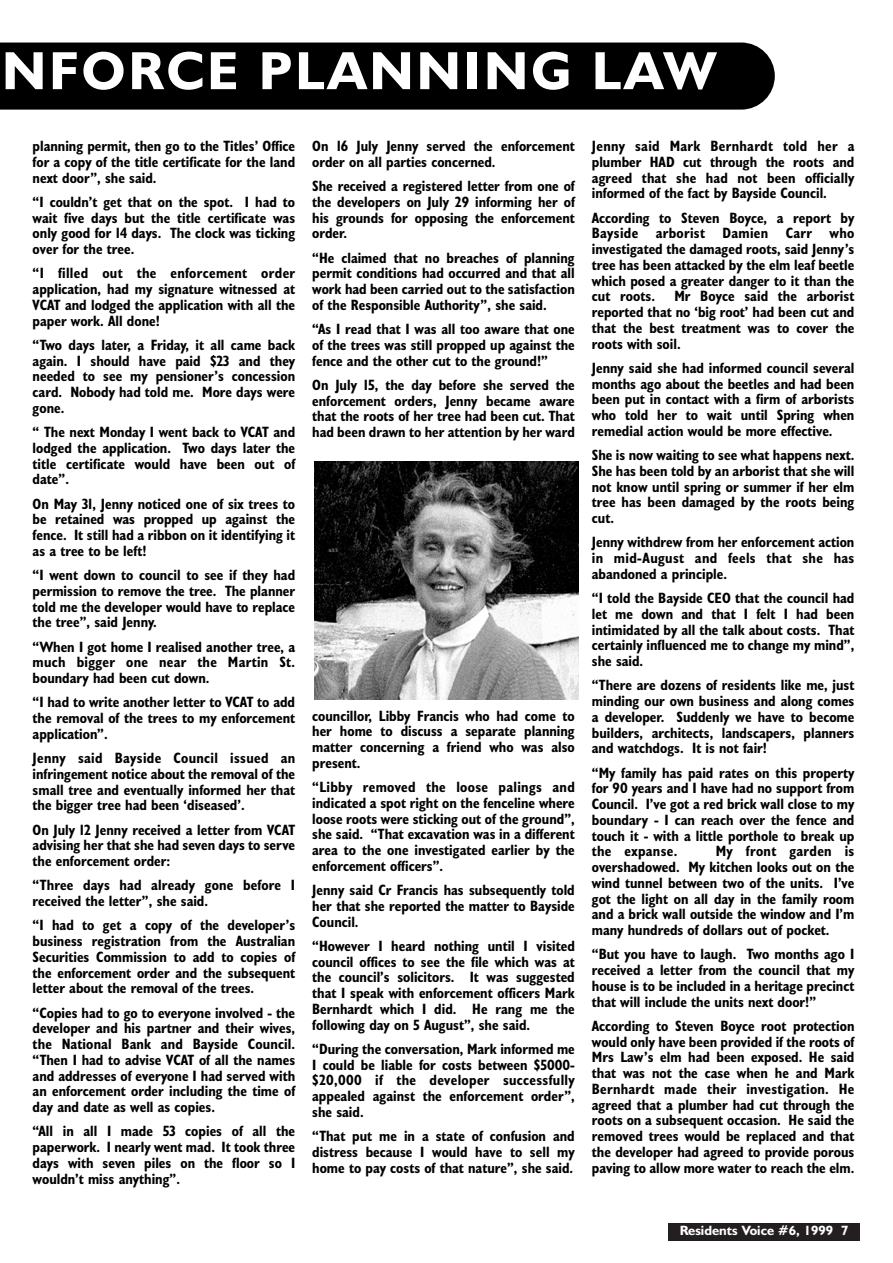
<style>
.page{position:relative;width:893px;height:1263px;background:#fff}
.page>*{position:absolute;margin:0;border:0;box-sizing:border-box;transform-origin:0 0}
.t1{font:700 54px "Humanist 521 BT";letter-spacing:.055em;color:#fff}
.t2{font:700 condensed 15px/15.8px "Humanist 521 BT";color:#000;text-align:justify}
.t3{font:700 13.5px "Humanist 521 BT";color:#fff}
</style>
<div class="page">
<div style="left:668px;top:1224px;width:191px;height:17px;background:#231f20"></div>
<div style="left:0;top:43px;width:774px;height:67px;background:#000"></div>
<img style="left:314px;top:462px;width:264px;height:238px">
<h1 class="t1" style="left:2px;top:51px;width:716px">NFORCE PLANNING LAW</h1>
<p class="t2" style="left:33px;top:140px;width:264px">planning permit, then go to the Titles’ Office for a copy of the title certificate for the land next door”, she said.</p>
<p class="t2" style="left:33px;top:195px;width:264px">“I couldn’t get that on the spot. I had to wait five days but the title certificate was only good for 14 days. The clock was ticking over for the tree.</p>
<p class="t2" style="left:33px;top:267px;width:264px">“I filled out the enforcement order application, had my signature witnessed at VCAT and lodged the application with all the paper work. All done!</p>
<p class="t2" style="left:33px;top:338px;width:264px">“Two days later, a Friday, it all came back again. I should have paid $23 and they needed to see my pensioner’s concession card. Nobody had told me. More days were gone.</p>
<p class="t2" style="left:33px;top:426px;width:264px">“ The next Monday I went back to VCAT and lodged the application. Two days later the title certificate would have been out of date”.</p>
<p class="t2" style="left:33px;top:497px;width:264px">On May 31, Jenny noticed one of six trees to be retained was propped up against the fence. It still had a ribbon on it identifying it as a tree to be left!</p>
<p class="t2" style="left:33px;top:569px;width:264px">“I went down to council to see if they had permission to remove the tree. The planner told me the developer would have to replace the tree”, said Jenny.</p>
<p class="t2" style="left:33px;top:640px;width:264px">“When I got home I realised another tree, a much bigger one near the Martin St. boundary had been cut down.</p>
<p class="t2" style="left:33px;top:696px;width:264px">“I had to write another letter to VCAT to add the removal of the trees to my enforcement application”.</p>
<p class="t2" style="left:33px;top:752px;width:264px">Jenny said Bayside Council issued an infringement notice about the removal of the small tree and eventually informed her that the bigger tree had been ‘diseased’.</p>
<p class="t2" style="left:33px;top:823px;width:264px">On July 12 Jenny received a letter from VCAT advising her that she had seven days to serve the enforcement order:</p>
<p class="t2" style="left:33px;top:879px;width:264px">“Three days had already gone before I received the letter”, she said.</p>
<p class="t2" style="left:33px;top:919px;width:264px">“I had to get a copy of the developer’s business registration from the Australian Securities Commission to add to copies of the enforcement order and the subsequent letter about the removal of the trees.</p>
<p class="t2" style="left:33px;top:1006px;width:264px">“Copies had to go to everyone involved - the developer and his partner and their wives, the National Bank and Bayside Council. “Then I had to advise VCAT of all the names and addresses of everyone I had served with an enforcement order including the time of day and date as well as copies.</p>
<p class="t2" style="left:33px;top:1125px;width:264px">“All in all I made 53 copies of all the paperwork. I nearly went mad. It took three days with seven piles on the floor so I wouldn’t miss anything”.</p>
<p class="t2" style="left:312px;top:140px;width:264px">On 16 July Jenny served the enforcement order on all parties concerned.</p>
<p class="t2" style="left:312px;top:180px;width:264px">She received a registered letter from one of the developers on July 29 informing her of his grounds for opposing the enforcement order.</p>
<p class="t2" style="left:312px;top:251px;width:264px">“He claimed that no breaches of planning permit conditions had occurred and that all work had been carried out to the satisfaction of the Responsible Authority”, she said.</p>
<p class="t2" style="left:312px;top:323px;width:264px">“As I read that I was all too aware that one of the trees was still propped up against the fence and the other cut to the ground!”</p>
<p class="t2" style="left:312px;top:378px;width:264px">On July 15, the day before she served the enforcement orders, Jenny became aware that the roots of her tree had been cut. That had been drawn to her attention by her ward</p>
<p class="t2" style="left:312px;top:709px;width:264px">councillor, Libby Francis who had come to her home to discuss a separate planning matter concerning a friend who was also present.</p>
<p class="t2" style="left:312px;top:781px;width:264px">“Libby removed the loose palings and indicated a spot right on the fenceline where loose roots were sticking out of the ground”, she said. “That excavation was in a different area to the one investigated earlier by the enforcement officers”.</p>
<p class="t2" style="left:312px;top:884px;width:264px">Jenny said Cr Francis has subsequently told her that she reported the matter to Bayside Council.</p>
<p class="t2" style="left:312px;top:939px;width:264px">“However I heard nothing until I visited council offices to see the file which was at the council’s solicitors. It was suggested that I speak with enforcement officers Mark Bernhardt which I did. He rang me the following day on 5 August”, she said.</p>
<p class="t2" style="left:312px;top:1042px;width:264px">“During the conversation, Mark informed me I could be liable for costs between $5000- $20,000 if the developer successfully appealed against the enforcement order”, she said.</p>
<p class="t2" style="left:312px;top:1130px;width:264px">“That put me in a state of confusion and distress because I would have to sell my home to pay costs of that nature”, she said.</p>
<p class="t2" style="left:592px;top:140px;width:264px">Jenny said Mark Bernhardt told her a plumber HAD cut through the roots and agreed that she had not been officially informed of the fact by Bayside Council.</p>
<p class="t2" style="left:592px;top:211px;width:264px">According to Steven Boyce, a report by Bayside arborist Damien Carr who investigated the damaged roots, said Jenny’s tree has been attacked by the elm leaf beetle which posed a greater danger to it than the cut roots.</p>
<p class="t2" style="left:592px;top:290px;width:264px;text-indent:82px">Mr Boyce said the arborist reported that no ‘big root’ had been cut and that the best treatment was to cover the roots with soil.</p>
<p class="t2" style="left:592px;top:361px;width:264px">Jenny said she had informed council several months ago about the beetles and had been been put in contact with a firm of arborists who told her to wait until Spring when remedial action would be more effective.</p>
<p class="t2" style="left:592px;top:449px;width:264px">She is now waiting to see what happens next.<br>She has been told by an arborist that she will not know until spring or summer if her elm tree has been damaged by the roots being cut.</p>
<p class="t2" style="left:592px;top:536px;width:264px">Jenny withdrew from her enforcement action in mid-August and feels that she has abandoned a principle.</p>
<p class="t2" style="left:592px;top:592px;width:264px">“I told the Bayside CEO that the council had let me down and that I felt I had been intimidated by all the talk about costs. That certainly influenced me to change my mind”, she said.</p>
<p class="t2" style="left:592px;top:679px;width:264px">“There are dozens of residents like me, just minding our own business and along comes a developer. Suddenly we have to become builders, architects, landscapers, planners and watchdogs. It is not fair!</p>
<p class="t2" style="left:592px;top:766px;width:264px">“My family has paid rates on this property for 90 years and I have had no support from Council. I’ve got a red brick wall close to my boundary - I can reach over the fence and touch it - with a little porthole to break up the expanse.</p>
<p class="t2" style="left:592px;top:845px;width:264px;text-indent:124px">My front garden is overshadowed. My kitchen looks out on the wind tunnel between two of the units. I’ve got the light on all day in the family room and a brick wall outside the window and I’m many hundreds of dollars out of pocket.</p>
<p class="t2" style="left:592px;top:948px;width:264px">“But you have to laugh. Two months ago I received a letter from the council that my house is to be included in a heritage precinct that will include the units next door!”</p>
<p class="t2" style="left:592px;top:1019px;width:264px">According to Steven Boyce root protection would only have been provided if the roots of Mrs Law’s elm had been exposed. He said that was not the case when he and Mark Bernhardt made their investigation. He agreed that a plumber had cut through the roots on a subsequent occasion. He said the removed trees would be replaced and that the developer had agreed to provide porous paving to allow more water to reach the elm.</p>
<p class="t3" style="left:679px;top:1226px;width:170px">Residents Voice #6, 1999 7</p>
</div>
